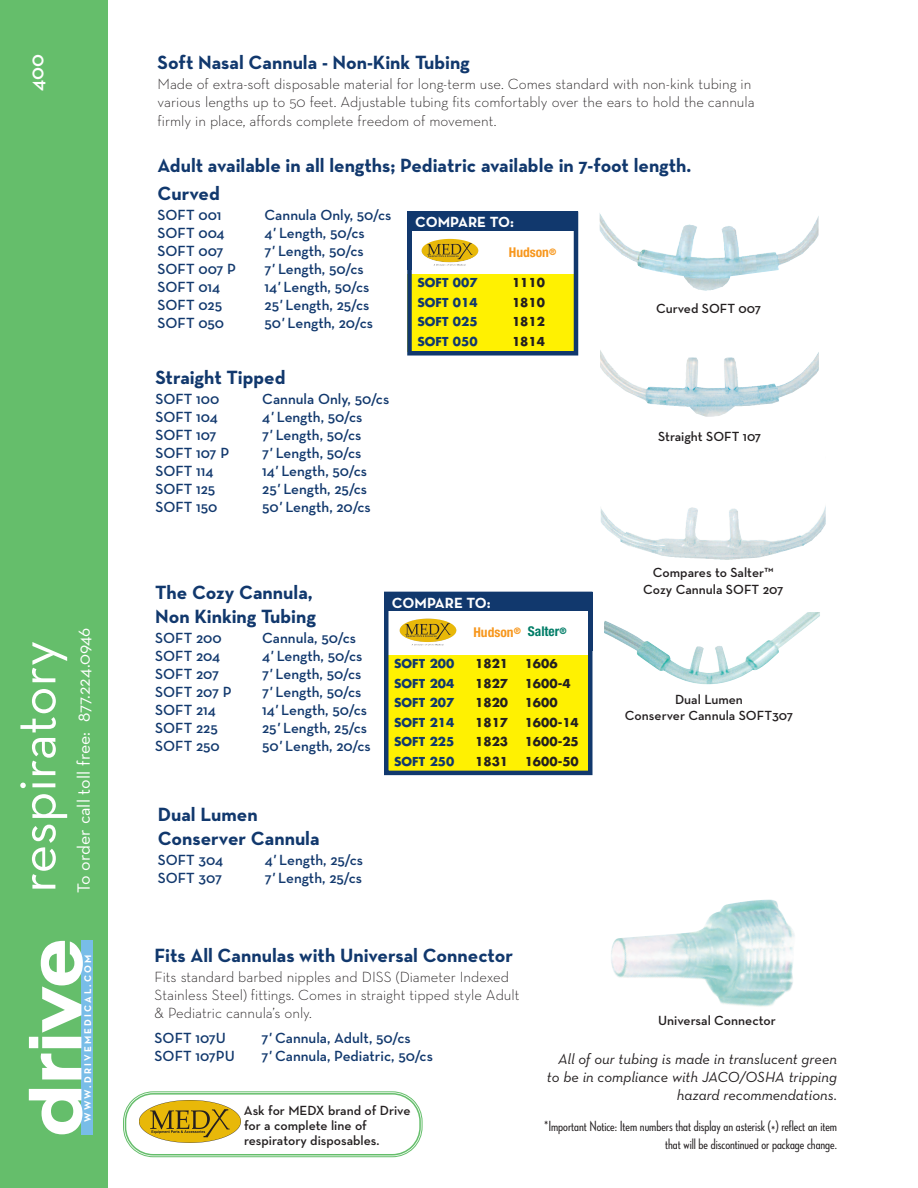
<style>
.page{position:relative;width:918px;height:1188px;background:#fff}
.page>*{position:absolute;margin:0;border:0;box-sizing:border-box;transform-origin:0 0}
.t1{font:55.5px "Neutra Text";color:#fff}
.t2{font:600 21px "Neutra Text";color:#fff}
.t3{font:700 19.5px/28.8px "Neutra Text";color:#11386d}
.t4{font:18px "Neutra Text";color:#fff}
.t5{font:600 15px "Neutra Text";color:#11386d}
.t6{font:300 15px/18.6px "Neutra Text";color:#231f20}
.t7{font:15px/18px "Neutraface Condensed Medium Alt";color:#231f20;text-align:right}
.t8{font:italic 15px/18px "Neutra Text";color:#231f20;text-align:right}
.t9{font:700 15px "Neutra Text";color:#fff}
.t10{font:600 13.5px/15px "Neutra Text";color:#231f20;text-align:center}
.t11{font:700 condensed 13.5px "Helvetica Neue";color:#f7971d}
.t12{font:700 12px "Futura";color:#231f20}
.t13{font:700 12px "Futura";color:#11386d}
.t14{font:700 9.9px "Neutraface Text";letter-spacing:.22em;color:#fff}
.s1{font-style:italic}
.s2{color:#007d67}
</style>
<div class="page">
<div style="left:0;top:0;width:108px;height:1188px;background:#65be6b"></div>
<div style="left:81px;top:940px;width:12px;height:194px;background:#78bde8"></div>
<svg style="left:41px;top:1054px;width:40px;height:25px"></svg>
<svg style="left:29px;top:941px;width:54px;height:107px"></svg>
<svg style="left:29px;top:1089px;width:53px;height:45px"></svg>
<img style="left:601px;top:352px;width:218px;height:65px">
<img style="left:600px;top:214px;width:219px;height:77px">
<img style="left:611px;top:899px;width:184px;height:108px">
<img style="left:602px;top:506px;width:224px;height:54px">
<img style="left:604px;top:612px;width:216px;height:73px">
<div style="left:407px;top:212px;width:171px;height:58px;background:#11386d"></div>
<div style="left:407px;top:274px;width:170px;height:78px;background:#fff101"></div>
<div style="left:384px;top:592px;width:208px;height:59px;background:#11386d"></div>
<div style="left:384px;top:655px;width:205px;height:117px;background:#fff101"></div>
<div style="left:412px;top:232px;width:162px;height:39px;background:#fff"></div>
<img style="left:422px;top:239px;width:56px;height:27px">
<div style="left:388px;top:611px;width:201px;height:43px;background:#fff"></div>
<img style="left:400px;top:619px;width:56px;height:26px">
<div style="left:407px;top:211px;width:171px;height:145px;border:4px solid #11386d"></div>
<div style="left:384px;top:592px;width:208px;height:183px;border:4px solid #11386d"></div>
<svg style="left:123px;top:1091px;width:300px;height:66px"></svg>
<h2 class="t2" style="left:24px;top:91px;width:39px;rotate:-90deg">400</h2>
<h1 class="t1" style="left:4px;top:893px;width:254px;rotate:-90deg">respiratory</h1>
<p class="t4" style="left:73px;top:893px;width:267px;rotate:-90deg">To order call toll free: 877.224.0946</p>
<p class="t14" style="left:82px;top:1122px;width:168px;rotate:-90deg">WWW.DRIVEMEDICAL.COM</p>
<h3 class="t3" style="left:158px;top:48px;width:314px">Soft Nasal Cannula - Non-Kink Tubing</h3>
<p class="t6" style="left:158px;top:74px;width:599px">Made of extra-soft disposable material for long-term use. Comes standard with non-kink tubing in various lengths up to 50 feet. Adjustable tubing fits comfortably over the ears to hold the cannula firmly in place, affords complete freedom of movement.</p>
<h3 class="t3" style="left:158px;top:150px;width:535px">Adult available in all lengths; Pediatric available in 7-foot length.<br>Curved</h3>
<p class="t5" style="left:158px;top:206px;width:65px">SOFT 001</p>
<p class="t5" style="left:265px;top:206px;width:128px">Cannula Only, 50/cs</p>
<p class="t5" style="left:158px;top:224px;width:69px">SOFT 004</p>
<p class="t5" style="left:265px;top:224px;width:102px">4<span class="s1">'</span> Length, 50/cs</p>
<p class="t5" style="left:158px;top:242px;width:67px">SOFT 007</p>
<p class="t5" style="left:265px;top:242px;width:101px">7<span class="s1">'</span> Length, 50/cs</p>
<p class="t5" style="left:158px;top:260px;width:80px">SOFT 007 P</p>
<p class="t5" style="left:265px;top:260px;width:101px">7<span class="s1">'</span> Length, 50/cs</p>
<p class="t5" style="left:158px;top:278px;width:64px">SOFT 014</p>
<p class="t5" style="left:265px;top:278px;width:106px">14<span class="s1">'</span> Length, 50/cs</p>
<p class="t5" style="left:158px;top:296px;width:66px">SOFT 025</p>
<p class="t5" style="left:265px;top:296px;width:106px">25<span class="s1">'</span> Length, 25/cs</p>
<p class="t5" style="left:158px;top:314px;width:68px">SOFT 050</p>
<p class="t5" style="left:265px;top:314px;width:110px">50<span class="s1">'</span> Length, 20/cs</p>
<p class="t9" style="left:415px;top:214px;width:100px">COMPARE TO:</p>
<p class="t11" style="left:509px;top:247px;width:49px">Hudson<sup>®</sup></p>
<p class="t13" style="left:418px;top:277px;width:62px">SOFT 007</p>
<p class="t12" style="left:512px;top:277px;width:34px">1110</p>
<p class="t13" style="left:418px;top:297px;width:62px">SOFT 014</p>
<p class="t12" style="left:512px;top:297px;width:34px">1810</p>
<p class="t13" style="left:418px;top:316px;width:62px">SOFT 025</p>
<p class="t12" style="left:512px;top:316px;width:34px">1812</p>
<p class="t13" style="left:418px;top:336px;width:62px">SOFT 050</p>
<p class="t12" style="left:512px;top:336px;width:34px">1814</p>
<p class="t10" style="left:656px;top:300px;width:107px">Curved SOFT 007</p>
<h3 class="t3" style="left:155px;top:363px;width:132px">Straight Tipped</h3>
<p class="t5" style="left:155px;top:390px;width:65px">SOFT 100</p>
<p class="t5" style="left:262px;top:390px;width:128px">Cannula Only, 50/cs</p>
<p class="t5" style="left:155px;top:408px;width:64px">SOFT 104</p>
<p class="t5" style="left:262px;top:408px;width:102px">4<span class="s1">'</span> Length, 50/cs</p>
<p class="t5" style="left:155px;top:426px;width:63px">SOFT 107</p>
<p class="t5" style="left:262px;top:426px;width:101px">7<span class="s1">'</span> Length, 50/cs</p>
<p class="t5" style="left:155px;top:444px;width:75px">SOFT 107 P</p>
<p class="t5" style="left:262px;top:444px;width:101px">7<span class="s1">'</span> Length, 50/cs</p>
<p class="t5" style="left:155px;top:462px;width:60px">SOFT 114</p>
<p class="t5" style="left:262px;top:462px;width:106px">14<span class="s1">'</span> Length, 50/cs</p>
<p class="t5" style="left:155px;top:480px;width:61px">SOFT 125</p>
<p class="t5" style="left:262px;top:480px;width:106px">25<span class="s1">'</span> Length, 25/cs</p>
<p class="t5" style="left:155px;top:498px;width:64px">SOFT 150</p>
<p class="t5" style="left:262px;top:498px;width:110px">50<span class="s1">'</span> Length, 20/cs</p>
<p class="t10" style="left:658px;top:428px;width:105px">Straight SOFT 107</p>
<p class="t10" style="left:653px;top:565px;width:122px">Compares to Salter™</p>
<h3 class="t3" style="left:155px;top:578px;width:159px">The Cozy Cannula,</h3>
<p class="t10" style="left:643px;top:581px;width:142px">Cozy Cannula SOFT 207</p>
<h3 class="t3" style="left:155px;top:601px;width:162px">Non Kinking Tubing</h3>
<p class="t5" style="left:155px;top:629px;width:68px">SOFT 200</p>
<p class="t5" style="left:262px;top:629px;width:95px">Cannula, 50/cs</p>
<p class="t5" style="left:155px;top:647px;width:66px">SOFT 204</p>
<p class="t5" style="left:262px;top:647px;width:102px">4<span class="s1">'</span> Length, 50/cs</p>
<p class="t5" style="left:155px;top:665px;width:65px">SOFT 207</p>
<p class="t5" style="left:262px;top:665px;width:101px">7<span class="s1">'</span> Length, 50/cs</p>
<p class="t5" style="left:155px;top:683px;width:78px">SOFT 207 P</p>
<p class="t5" style="left:262px;top:683px;width:101px">7<span class="s1">'</span> Length, 50/cs</p>
<p class="t5" style="left:155px;top:701px;width:62px">SOFT 214</p>
<p class="t5" style="left:262px;top:701px;width:106px">14<span class="s1">'</span> Length, 50/cs</p>
<p class="t5" style="left:155px;top:719px;width:64px">SOFT 225</p>
<p class="t5" style="left:262px;top:719px;width:106px">25<span class="s1">'</span> Length, 25/cs</p>
<p class="t5" style="left:155px;top:737px;width:66px">SOFT 250</p>
<p class="t5" style="left:262px;top:737px;width:110px">50<span class="s1">'</span> Length, 20/cs</p>
<p class="t9" style="left:392px;top:594px;width:100px">COMPARE TO:</p>
<p class="t11" style="left:473px;top:627px;width:95px">Hudson<sup>®</sup> <span class="s2">Salter</span><sup>®</sup></p>
<p class="t13" style="left:394px;top:659px;width:62px">SOFT 200</p>
<p class="t12" style="left:475px;top:659px;width:34px">1821</p>
<p class="t12" style="left:525px;top:659px;width:34px">1606</p>
<p class="t13" style="left:394px;top:678px;width:62px">SOFT 204</p>
<p class="t12" style="left:475px;top:678px;width:34px">1827</p>
<p class="t12" style="left:525px;top:678px;width:47px">1600-4</p>
<p class="t13" style="left:394px;top:698px;width:62px">SOFT 207</p>
<p class="t12" style="left:475px;top:698px;width:34px">1820</p>
<p class="t12" style="left:525px;top:698px;width:34px">1600</p>
<p class="t13" style="left:394px;top:717px;width:62px">SOFT 214</p>
<p class="t12" style="left:475px;top:717px;width:34px">1817</p>
<p class="t12" style="left:525px;top:717px;width:56px">1600-14</p>
<p class="t13" style="left:394px;top:737px;width:62px">SOFT 225</p>
<p class="t12" style="left:475px;top:737px;width:34px">1823</p>
<p class="t12" style="left:525px;top:737px;width:56px">1600-25</p>
<p class="t13" style="left:394px;top:756px;width:62px">SOFT 250</p>
<p class="t12" style="left:475px;top:756px;width:34px">1831</p>
<p class="t12" style="left:525px;top:756px;width:56px">1600-50</p>
<p class="t10" style="left:625px;top:691px;width:170px;line-height:16.2px">Dual Lumen<br>Conserver Cannula SOFT307</p>
<h3 class="t3" style="left:158px;top:803px;width:163px;line-height:23.4px">Dual Lumen<br>Conserver Cannula</h3>
<p class="t5" style="left:158px;top:851px;width:67px">SOFT 304</p>
<p class="t5" style="left:265px;top:851px;width:100px">4<span class="s1">'</span> Length, 25/cs</p>
<p class="t5" style="left:158px;top:869px;width:66px">SOFT 307</p>
<p class="t5" style="left:265px;top:869px;width:99px">7<span class="s1">'</span> Length, 25/cs</p>
<h3 class="t3" style="left:155px;top:941px;width:360px">Fits All Cannulas with Universal Connector</h3>
<p class="t6" style="left:155px;top:968px;width:366px;line-height:18px">Fits standard barbed nipples and DISS (Diameter Indexed<br>Stainless Steel) fittings. Comes in straight tipped style Adult &amp; Pediatric cannula’s only.</p>
<p class="t5" style="left:155px;top:1029px;width:73px">SOFT 107U</p>
<p class="t5" style="left:262px;top:1029px;width:151px">7<span class="s1">'</span> Cannula, Adult, 50/cs</p>
<p class="t5" style="left:155px;top:1047px;width:82px">SOFT 107PU</p>
<p class="t5" style="left:262px;top:1047px;width:173px">7<span class="s1">'</span> Cannula, Pediatric, 50/cs</p>
<p class="t10" style="left:244px;top:1103px;width:168px;text-align:left">Ask for MEDX brand of Drive for a complete line of respiratory disposables.</p>
<p class="t10" style="left:658px;top:1013px;width:119px">Universal Connector</p>
<p class="t8" style="left:547px;top:1050px;width:292px">All of our tubing is made in translucent green to be in compliance with JACO/OSHA tripping hazard recommendations.</p>
<p class="t7" style="left:544px;top:1117px;width:294px">*Important Notice: Item numbers that display an asterisk (*) reflect an item that will be discontinued or package change.</p>
</div>
